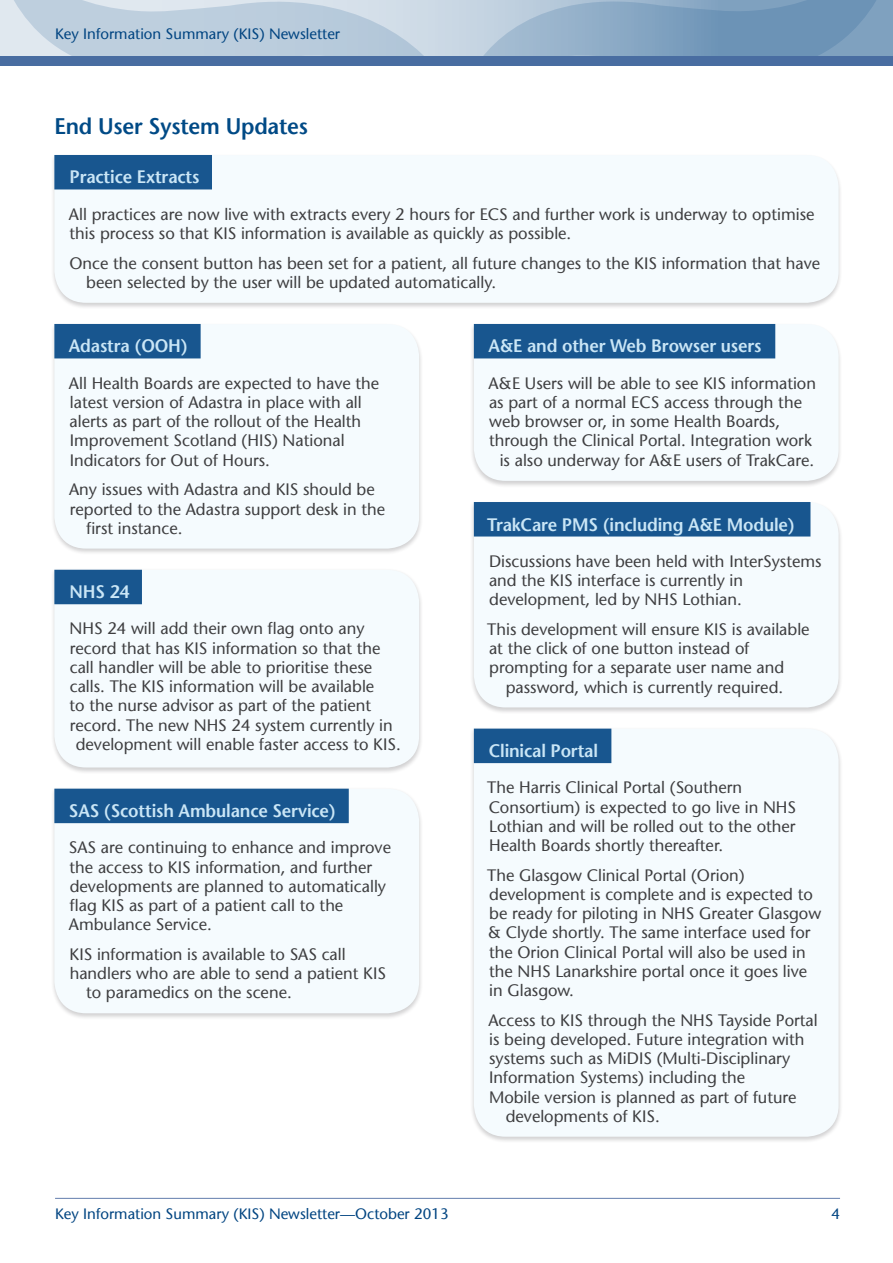
<style>
.page{position:relative;width:893px;height:1263px;background:#fff}
.page>*{position:absolute;margin:0;border:0;box-sizing:border-box;transform-origin:0 0}
.t1{font:600 22.5px "Stone Sans";letter-spacing:-.01em;color:#004a86;scale:.96 1}
.table_h2{font:600 18px "Stone Sans";letter-spacing:-.01em;color:#cae6f6;scale:.96 1}
.table_body{font:16.5px/19.2px "Stone Sans";color:#3e3e40}
.t2{font:15px "Stone Sans";color:#004481}
</style>
<div class="page">
<hr style="left:55px;top:1198px;width:785px;height:1px;background:#637ead">
<svg style="left:0;top:1px;width:893px;height:55px;background:#a6bed2"></svg>
<div style="left:0;top:56px;width:893px;height:10px;background:#496da1"></div>
<div style="left:50px;top:153px;width:793px;height:156px;background:#1a171c;opacity:.2"></div>
<div style="left:54px;top:155px;width:785px;height:148px;background:#f5fbfe"></div>
<div style="left:54px;top:155px;width:158px;height:34px;background:#18568f"></div>
<div style="left:470px;top:322px;width:373px;height:166px;background:#1a171c;opacity:.2"></div>
<div style="left:474px;top:324px;width:365px;height:157px;background:#f5fbfe"></div>
<div style="left:474px;top:324px;width:301px;height:34px;background:#18568f"></div>
<div style="left:50px;top:322px;width:373px;height:233px;background:#1a171c;opacity:.2"></div>
<div style="left:54px;top:324px;width:365px;height:225px;background:#f5fbfe"></div>
<div style="left:54px;top:324px;width:147px;height:34px;background:#18568f"></div>
<div style="left:470px;top:500px;width:373px;height:214px;background:#1a171c;opacity:.2"></div>
<div style="left:474px;top:502px;width:365px;height:205px;background:#f5fbfe"></div>
<div style="left:474px;top:502px;width:336px;height:34px;background:#18568f"></div>
<div style="left:50px;top:568px;width:373px;height:206px;background:#1a171c;opacity:.2"></div>
<div style="left:54px;top:570px;width:365px;height:197px;background:#f5fbfe"></div>
<div style="left:54px;top:570px;width:88px;height:34px;background:#18568f"></div>
<div style="left:470px;top:727px;width:373px;height:416px;background:#1a171c;opacity:.2"></div>
<div style="left:474px;top:729px;width:365px;height:408px;background:#f5fbfe"></div>
<div style="left:474px;top:729px;width:137px;height:34px;background:#18568f"></div>
<div style="left:50px;top:787px;width:373px;height:233px;background:#1a171c;opacity:.2"></div>
<div style="left:54px;top:789px;width:365px;height:224px;background:#f5fbfe"></div>
<div style="left:54px;top:789px;width:295px;height:34px;background:#18568f"></div>
<p class="t2" style="left:55px;top:24px;width:287px">Key Information Summary (KIS) Newsletter</p>
<p class="t1" style="left:54px;top:112px;width:266px">End User System Updates</p>
<p class="table_h2" style="left:70px;top:166px;width:137px">Practice Extracts</p>
<p class="table_body" style="left:69px;top:204px;width:747px">All practices are now live with extracts every 2 hours for ECS and further work is underway to optimise this process so that KIS information is available as quickly as possible.</p>
<p class="table_body" style="left:86px;top:253px;width:735px;text-indent:-17px">Once the consent button has been set for a patient, all future changes to the KIS information that have been selected by the user will be updated automatically.</p>
<p class="table_h2" style="left:69px;top:335px;width:125px">Adastra (OOH)</p>
<p class="table_body" style="left:69px;top:373px;width:312px">All Health Boards are expected to have the latest version of Adastra in place with all alerts as part of the rollout of the Health Improvement Scotland (HIS) National Indicators for Out of Hours.</p>
<p class="table_body" style="left:69px;top:480px;width:307px">Any issues with Adastra and KIS should be</p>
<p class="table_body" style="left:70px;top:499px;width:317px">reported to the Adastra support desk in the</p>
<p class="table_body" style="left:86px;top:518px;width:98px">first instance.</p>
<p class="table_h2" style="left:487px;top:513px;width:322px">TrakCare PMS (including A&amp;E Module)</p>
<p class="table_body" style="left:489px;top:551px;width:334px">Discussions have been held with InterSystems and the KIS interface is currently in development, led by NHS Lothian.</p>
<p class="table_body" style="left:487px;top:620px;width:324px">This development will ensure KIS is available</p>
<p class="table_body" style="left:489px;top:639px;width:262px">at the click of one button instead of</p>
<p class="table_body" style="left:489px;top:658px;width:297px">prompting for a separate user name and</p>
<p class="table_body" style="left:506px;top:677px;width:279px">password, which is currently required.</p>
<p class="table_h2" style="left:488px;top:335px;width:286px">A&amp;E and other Web Browser users</p>
<p class="table_body" style="left:488px;top:373px;width:329px">A&amp;E Users will be able to see KIS information</p>
<p class="table_body" style="left:489px;top:393px;width:314px">as part of a normal ECS access through the</p>
<p class="table_body" style="left:489px;top:412px;width:292px">web browser or, in some Health Boards,</p>
<p class="table_body" style="left:489px;top:431px;width:324px">through the Clinical Portal. Integration work</p>
<p class="table_body" style="left:500px;top:450px;width:316px">is also underway for A&amp;E users of TrakCare.</p>
<p class="table_h2" style="left:70px;top:581px;width:64px">NHS 24</p>
<p class="table_body" style="left:70px;top:619px;width:296px">NHS 24 will add their own flag onto any</p>
<p class="table_body" style="left:70px;top:638px;width:312px">record that has KIS information so that the</p>
<p class="table_body" style="left:70px;top:657px;width:304px">call handler will be able to prioritise these</p>
<p class="table_body" style="left:70px;top:677px;width:306px">calls. The KIS information will be available</p>
<p class="table_body" style="left:70px;top:696px;width:303px">to the nurse advisor as part of the patient</p>
<p class="table_body" style="left:70px;top:715px;width:325px">record. The new NHS 24 system currently in</p>
<p class="table_body" style="left:76px;top:734px;width:327px">development will enable faster access to KIS.</p>
<p class="table_h2" style="left:489px;top:740px;width:115px">Clinical Portal</p>
<p class="table_body" style="left:487px;top:778px;width:310px">The Harris Clinical Portal (Southern Consortium) is expected to go live in NHS Lothian and will be rolled out to the other Health Boards shortly thereafter.</p>
<p class="table_body" style="left:487px;top:865px;width:335px">The Glasgow Clinical Portal (Orion) development is complete and is expected to be ready for piloting in NHS Greater Glasgow &amp; Clyde shortly. The same interface used for the Orion Clinical Portal will also be used in the NHS Lanarkshire portal once it goes live in Glasgow.</p>
<p class="table_body" style="left:488px;top:1010px;width:331px">Access to KIS through the NHS Tayside Portal</p>
<p class="table_body" style="left:489px;top:1030px;width:317px">is being developed. Future integration with</p>
<p class="table_body" style="left:489px;top:1049px;width:303px">systems such as MiDIS (Multi-Disciplinary</p>
<p class="table_body" style="left:489px;top:1068px;width:258px">Information Systems) including the</p>
<p class="table_body" style="left:489px;top:1087px;width:309px">Mobile version is planned as part of future</p>
<p class="table_body" style="left:506px;top:1106px;width:156px">developments of KIS.</p>
<p class="table_h2" style="left:69px;top:800px;width:280px">SAS (Scottish Ambulance Service)</p>
<p class="table_body" style="left:69px;top:838px;width:324px">SAS are continuing to enhance and improve the access to KIS information, and further developments are planned to automatically flag KIS as part of a patient call to the Ambulance Service.</p>
<p class="table_body" style="left:70px;top:945px;width:278px">KIS information is available to SAS call</p>
<p class="table_body" style="left:70px;top:964px;width:318px">handlers who are able to send a patient KIS</p>
<p class="table_body" style="left:86px;top:983px;width:207px">to paramedics on the scene.</p>
<p class="t2" style="left:55px;top:1205px;width:395px">Key Information Summary (KIS) Newsletter—October 2013</p>
<p class="t2" style="left:831px;top:1205px;width:10px">4</p>
</div>
